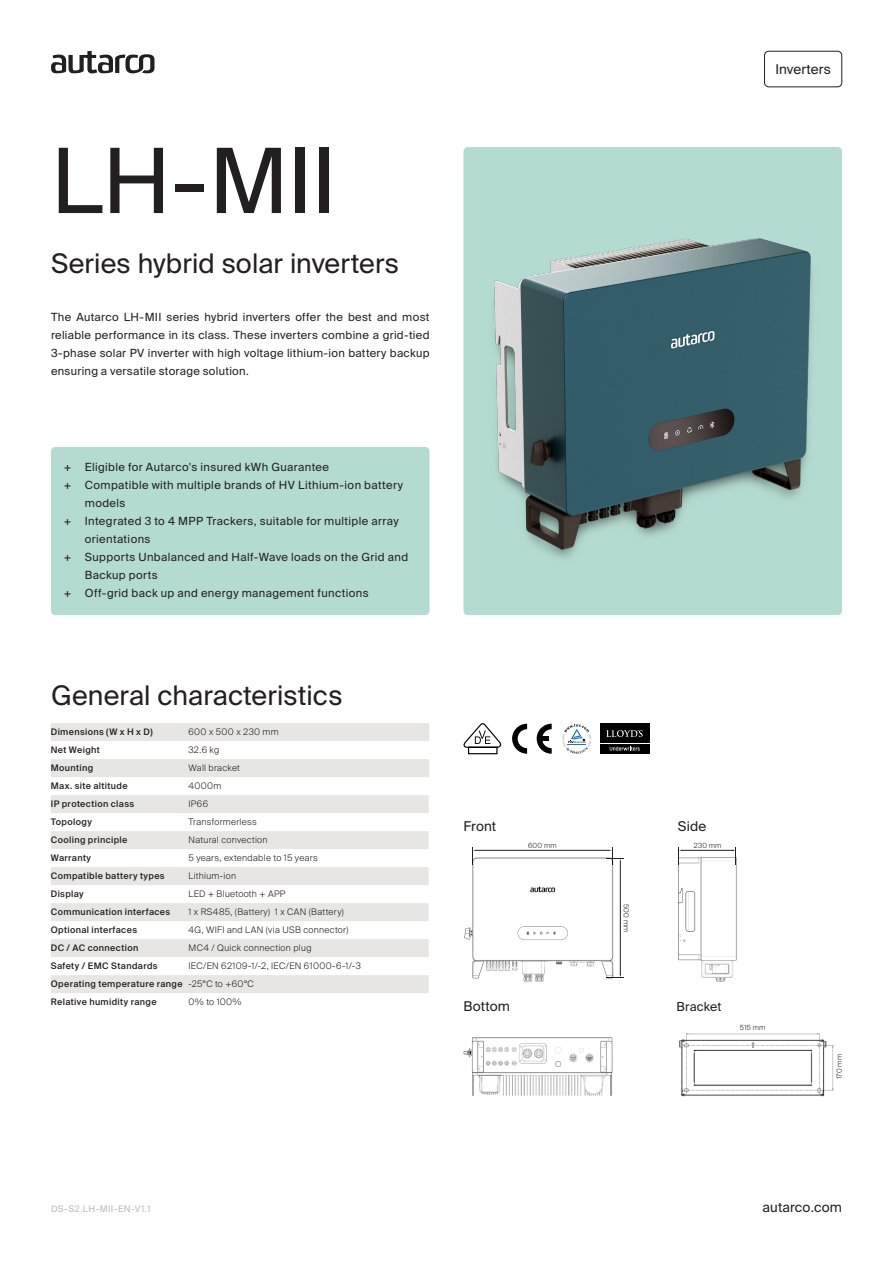
<style>
.page{position:relative;width:893px;height:1263px;background:#fff}
.page>*{position:absolute;margin:0;border:0;box-sizing:border-box;transform-origin:0 0}
.Header_01{font:90px "Suisse Intl";color:#231f20}
.Header_03{font:27px "Suisse Intl";letter-spacing:.005em;color:#231f20}
.Paragraph_Style_01{font:13.5px "Suisse Intl";letter-spacing:.01em;color:#231f20}
.Tag_first_page{font:13.5px "Suisse Intl";letter-spacing:.01em;color:#231f20}
.Paragraph_Style_01-2{font:12.45px "Suisse Intl";letter-spacing:.01em;color:#231f20}
.Paragraph_Style_02{font:11.25px/18px "Suisse Intl";letter-spacing:.035em;color:#231f20}
.Table_text___values_-_light{font:300 9px "Suisse Intl";letter-spacing:.035em;color:#231f20}
.Table_Text__lines{font:500 9px/18px "Suisse Intl";letter-spacing:.04em;color:#231f20}
.Paragraph_Style_02-2{font:9px "Suisse Intl";letter-spacing:.04em;color:#bfbcb9}
.Techincal_drawing__light{font:300 7.05px "Suisse Intl";letter-spacing:.025em;color:#231f20}
</style>
<div class="page">
<img style="left:463px;top:1037px;width:150px;height:59px">
<svg style="left:51px;top:51px;width:103px;height:22px"></svg>
<div style="left:51px;top:723px;width:378px;height:18px;background:#e8e6e3"></div>
<div style="left:51px;top:759px;width:378px;height:18px;background:#e8e6e3"></div>
<div style="left:51px;top:795px;width:378px;height:18px;background:#e8e6e3"></div>
<div style="left:51px;top:831px;width:378px;height:18px;background:#e8e6e3"></div>
<div style="left:51px;top:867px;width:378px;height:18px;background:#e8e6e3"></div>
<div style="left:51px;top:903px;width:378px;height:18px;background:#e8e6e3"></div>
<div style="left:51px;top:939px;width:378px;height:18px;background:#e8e6e3"></div>
<div style="left:764px;top:51px;width:78px;height:36px;border:1px solid #231f20;border-radius:4px"></div>
<div style="left:51px;top:447px;width:378px;height:168px;background:#b4dbd1;border-radius:4px"></div>
<svg style="left:512px;top:724px;width:15px;height:30px"></svg>
<svg style="left:536px;top:724px;width:16px;height:30px"></svg>
<div style="left:539px;top:736px;width:10px;height:5px;background:#000001"></div>
<svg style="left:463px;top:723px;width:38px;height:32px"></svg>
<svg style="left:562px;top:724px;width:29px;height:30px"></svg>
<div style="left:600px;top:744px;width:49px;height:10px;background:#000001"></div>
<svg style="left:610px;top:747px;width:30px;height:4px"></svg>
<div style="left:600px;top:724px;width:49px;height:19px;background:#000001"></div>
<svg style="left:606px;top:730px;width:37px;height:7px"></svg>
<div style="left:463px;top:147px;width:379px;height:468px;background:#b4dbd1;border-radius:4px"></div>
<img style="left:463px;top:198px;width:349px;height:378px">
<div style="left:51px;top:975px;width:378px;height:18px;background:#e8e6e3"></div>
<img style="left:678px;top:857px;width:59px;height:124px">
<hr style="left:475px;top:850px;width:134px;height:1px;background:#231f20">
<img style="left:464px;top:855px;width:156px;height:126px">
<svg style="left:606px;top:974px;width:18px;height:4px"></svg>
<svg style="left:606px;top:847px;width:18px;height:17px"></svg>
<hr style="left:620px;top:861px;width:1px;height:114px;background:#231f20">
<svg style="left:732px;top:847px;width:4px;height:17px"></svg>
<svg style="left:678px;top:847px;width:4px;height:17px"></svg>
<hr style="left:681px;top:850px;width:53px;height:1px;background:#231f20">
<img style="left:679px;top:1033px;width:155px;height:64px">
<p class="Header_01" style="left:51px;top:129px;width:287px">LH-MII</p>
<p class="Header_03" style="left:51px;top:248px;width:350px">Series hybrid solar inverters</p>
<p class="Paragraph_Style_02" style="left:51px;top:308px;width:380px;text-align:justify">The Autarco LH-MII series hybrid inverters offer the best and most reliable performance in its class. These inverters combine a grid-tied 3-phase solar PV inverter with high voltage lithium-ion battery backup ensuring a versatile storage solution.</p>
<p class="Paragraph_Style_02" style="left:64px;top:458px;width:267px">+ Eligible for Autarco's insured kWh Guarantee</p>
<p class="Paragraph_Style_02" style="left:85px;top:476px;width:320px;text-indent:-21px">+ Compatible with multiple brands of HV Lithium-ion battery models</p>
<p class="Paragraph_Style_02" style="left:85px;top:512px;width:315px;text-indent:-21px">+ Integrated 3 to 4 MPP Trackers, suitable for multiple array orientations</p>
<p class="Paragraph_Style_02" style="left:85px;top:548px;width:325px;text-indent:-21px">+ Supports Unbalanced and Half-Wave loads on the Grid and<br>Backup ports</p>
<p class="Paragraph_Style_02" style="left:64px;top:584px;width:306px">+ Off-grid back up and energy management functions</p>
<p class="Header_03" style="left:51px;top:680px;width:293px">General characteristics</p>
<p class="Table_text___values_-_light" style="left:189px;top:727px;width:92px">600 x 500 x 230 mm</p>
<p class="Table_text___values_-_light" style="left:189px;top:745px;width:32px">32.6 kg</p>
<p class="Table_text___values_-_light" style="left:189px;top:763px;width:53px">Wall bracket</p>
<p class="Table_text___values_-_light" style="left:189px;top:781px;width:34px">4000m</p>
<p class="Table_text___values_-_light" style="left:189px;top:799px;width:21px">IP66</p>
<p class="Table_text___values_-_light" style="left:189px;top:817px;width:70px">Transformerless</p>
<p class="Table_text___values_-_light" style="left:189px;top:835px;width:81px">Natural convection</p>
<p class="Table_text___values_-_light" style="left:189px;top:853px;width:131px">5 years, extendable to 15 years</p>
<p class="Table_text___values_-_light" style="left:189px;top:871px;width:49px">Lithium-ion</p>
<p class="Table_text___values_-_light" style="left:189px;top:889px;width:98px">LED + Bluetooth + APP</p>
<p class="Table_text___values_-_light" style="left:189px;top:907px;width:157px">1 x RS485, (Battery) 1 x CAN (Battery)</p>
<p class="Table_text___values_-_light" style="left:189px;top:925px;width:161px">4G, WIFI and LAN (via USB connector)</p>
<p class="Table_text___values_-_light" style="left:189px;top:943px;width:125px">MC4 / Quick connection plug</p>
<p class="Table_text___values_-_light" style="left:189px;top:961px;width:174px">IEC/EN 62109-1/-2, IEC/EN 61000-6-1/-3</p>
<p class="Table_text___values_-_light" style="left:189px;top:979px;width:67px">-25°C to +60°C</p>
<p class="Table_text___values_-_light" style="left:189px;top:997px;width:55px">0% to 100%</p>
<p class="Table_Text__lines" style="left:51px;top:723px;width:103px">Dimensions (W x H x D)<br>Net Weight<br>Mounting<br>Max. site altitude</p>
<p class="Table_Text__lines" style="left:51px;top:795px;width:85px">IP protection class</p>
<p class="Table_Text__lines" style="left:51px;top:813px;width:43px">Topology</p>
<p class="Table_Text__lines" style="left:51px;top:831px;width:78px">Cooling principle</p>
<p class="Table_Text__lines" style="left:51px;top:849px;width:42px">Warranty</p>
<p class="Table_Text__lines" style="left:51px;top:867px;width:115px">Compatible battery types<br>Display</p>
<p class="Table_Text__lines" style="left:51px;top:903px;width:121px">Communication interfaces<br>Optional interfaces<br>DC / AC connection</p>
<p class="Table_Text__lines" style="left:51px;top:957px;width:108px">Safety / EMC Standards</p>
<p class="Table_Text__lines" style="left:51px;top:975px;width:133px">Operating temperature range</p>
<p class="Table_Text__lines" style="left:51px;top:993px;width:107px">Relative humidity range</p>
<p class="Tag_first_page" style="left:775px;top:62px;width:57px">Inverters</p>
<p class="Paragraph_Style_01" style="left:463px;top:818px;width:34px">Front</p>
<p class="Paragraph_Style_01" style="left:678px;top:818px;width:30px">Side</p>
<p class="Techincal_drawing__light" style="left:528px;top:841px;width:30px">600 mm</p>
<p class="Techincal_drawing__light" style="left:630px;top:904px;width:30px;rotate:90deg">500 mm</p>
<p class="Techincal_drawing__light" style="left:694px;top:841px;width:29px">230 mm</p>
<p class="Paragraph_Style_01" style="left:463px;top:998px;width:48px">Bottom</p>
<p class="Paragraph_Style_01-2" style="left:676px;top:999px;width:46px">Bracket</p>
<p class="Techincal_drawing__light" style="left:740px;top:1024px;width:27px">515 mm</p>
<p class="Techincal_drawing__light" style="left:835px;top:1079px;width:27px;rotate:-90deg">170 mm</p>
<p class="Paragraph_Style_02-2" style="left:51px;top:1203px;width:101px">DS-S2.LH-MII-EN-V1.1</p>
<p class="Paragraph_Style_01" style="left:763px;top:1199px;width:81px">autarco.com</p>
</div>
